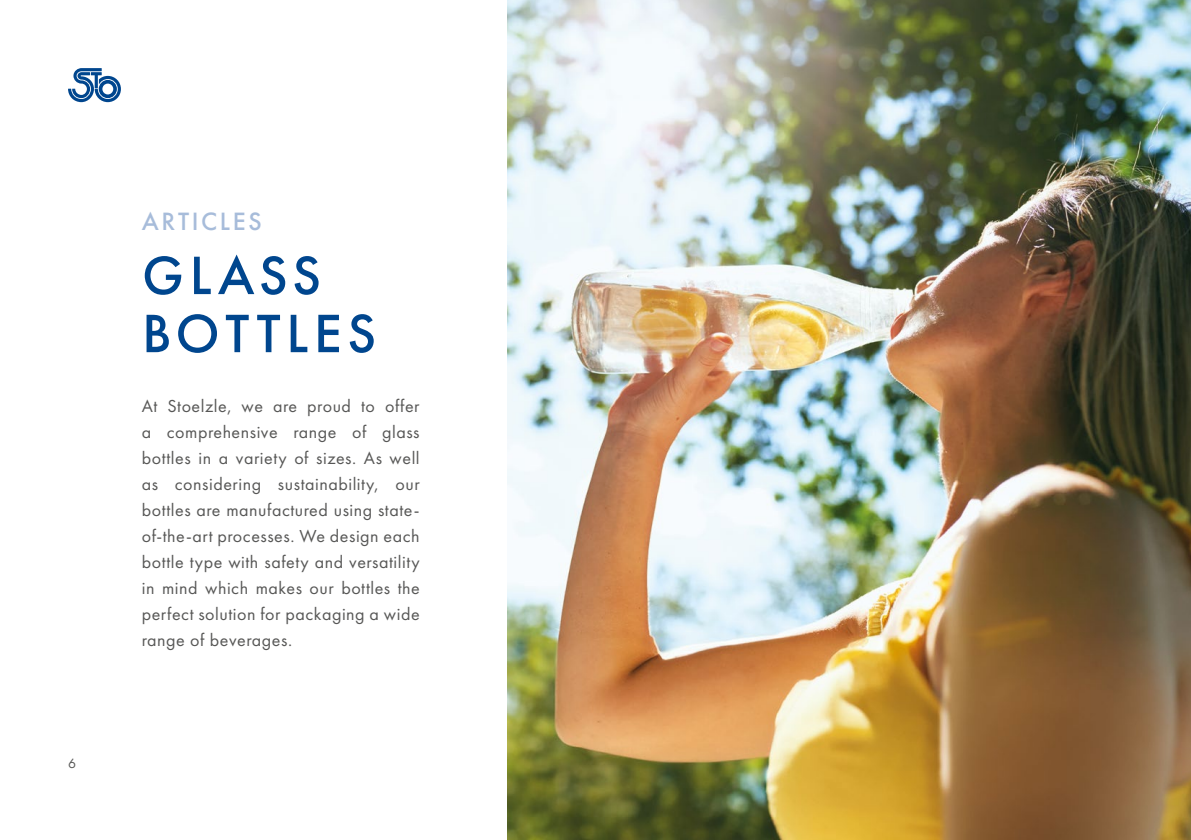
<style>
.page{position:relative;width:1191px;height:840px;background:#fff}
.page>*{position:absolute;margin:0;border:0;box-sizing:border-box;transform-origin:0 0}
.t1{font:500 56px/58px "Futura PT";letter-spacing:.1em;color:#00468e}
.t2{font:500 26px "Futura PT";letter-spacing:.1em;color:#a7bcda}
.t3{font:18px/26px "Futura PT";letter-spacing:.03em;color:#575756;text-align:justify}
.t4{font:14px "Futura PT";color:#575756}
</style>
<div class="page">
<img style="left:507px;top:0;width:684px;height:839px">
<svg style="left:68px;top:68px;width:53px;height:34px"></svg>
<p class="t4" style="left:68px;top:755px;width:9px">6</p>
<h2 class="t2" style="left:142px;top:206px;width:121px">ARTICLES</h2>
<h1 class="t1" style="left:142px;top:246px;width:236px">GLASS<br>BOTTLES</h1>
<p class="t3" style="left:142px;top:393px;width:279px">At Stoelzle, we are proud to offer a comprehensive range of glass bottles in a variety of sizes. As well as considering sustainability, our bottles are manufactured using state&shy;of-the-art processes. We design each bottle type with safety and versatility in mind which makes our bottles the perfect solution for packaging a wide range of beverages.</p>
</div>
